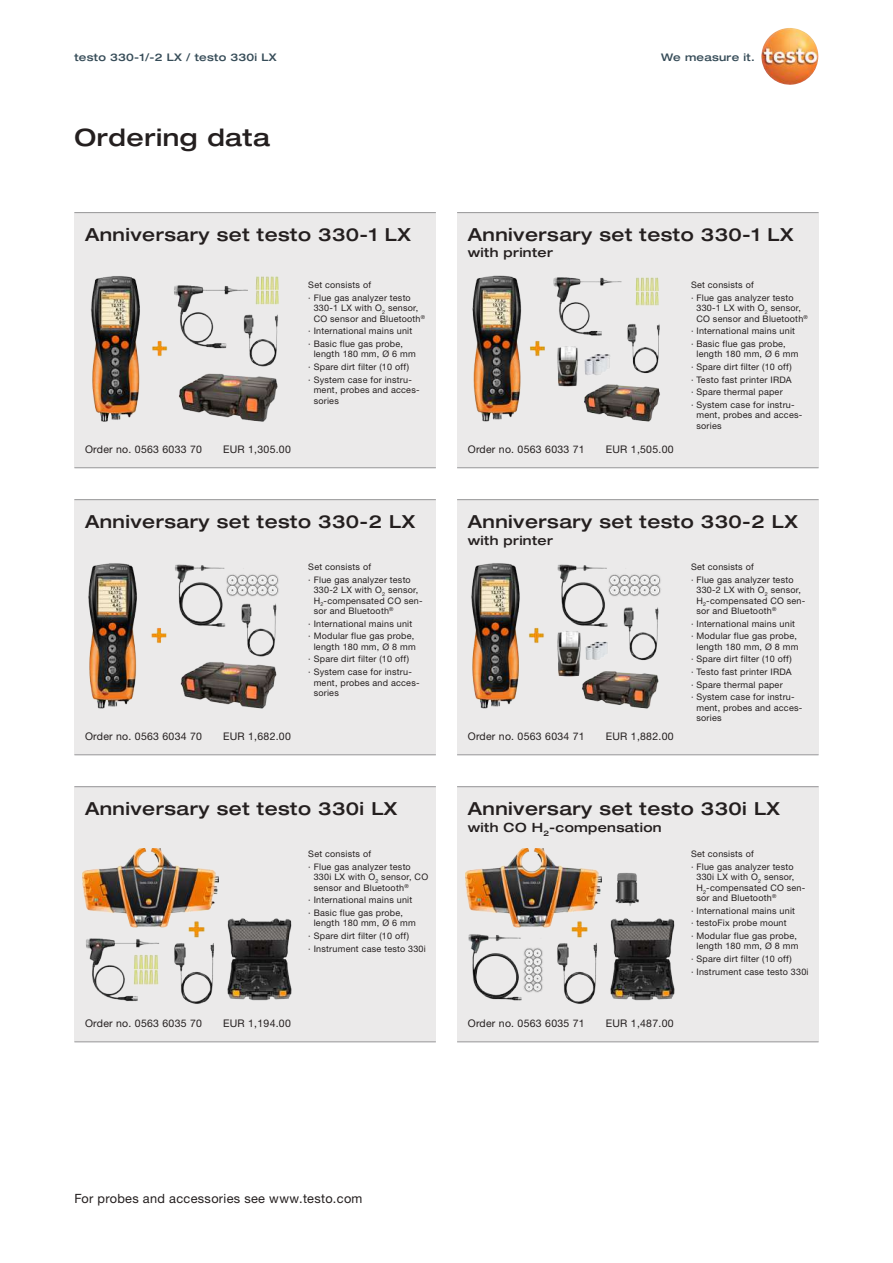
<style>
.page{position:relative;width:893px;height:1263px;background:#fff}
.page>*{position:absolute;margin:0;border:0;box-sizing:border-box;transform-origin:0 0}
.t1{font:500 expanded 24px "Helvetica Neue LTW1 G";letter-spacing:.025em;color:#241f1f}
.t2{font:500 expanded 18px "Helvetica Neue LTW1 G";letter-spacing:.025em;color:#241f1f}
.t3{font:500 expanded 12.75px "Helvetica Neue LTW1 G";letter-spacing:.025em;color:#241f1f}
.t4{font:12.75px "Helvetica Neue LTW1 G";letter-spacing:.025em;color:#241f1f}
.t5{font:10.5px "Helvetica Neue LTW1 G";letter-spacing:.025em;color:#241f1f}
.t6{font:500 expanded 10.5px "Helvetica Neue LTW1 G";letter-spacing:.025em;color:#364c58}
.t7{font:9px/12.6px "Helvetica Neue LTW1 G";letter-spacing:.025em;color:#241f1f}
</style>
<div class="page">
<img style="left:761px;top:28px;width:57px;height:57px">
<div style="left:457px;top:213px;width:362px;height:255px;background:#ebeaea"></div>
<div style="left:74px;top:213px;width:362px;height:255px;background:#ebeaea"></div>
<hr style="left:457px;top:467px;width:362px;height:1px;background:#969698">
<hr style="left:74px;top:467px;width:362px;height:1px;background:#969698">
<hr style="left:457px;top:212px;width:362px;height:1px;background:#969698">
<hr style="left:74px;top:212px;width:362px;height:1px;background:#969698">
<div style="left:457px;top:500px;width:362px;height:255px;background:#ebeaea"></div>
<div style="left:74px;top:500px;width:362px;height:255px;background:#ebeaea"></div>
<hr style="left:457px;top:754px;width:362px;height:1px;background:#969698">
<hr style="left:74px;top:754px;width:362px;height:1px;background:#969698">
<hr style="left:457px;top:499px;width:362px;height:1px;background:#969698">
<hr style="left:74px;top:499px;width:362px;height:1px;background:#969698">
<div style="left:457px;top:787px;width:362px;height:255px;background:#ebeaea"></div>
<div style="left:74px;top:787px;width:362px;height:255px;background:#ebeaea"></div>
<hr style="left:457px;top:1041px;width:362px;height:1px;background:#969698">
<hr style="left:74px;top:1041px;width:362px;height:1px;background:#969698">
<hr style="left:457px;top:786px;width:362px;height:1px;background:#969698">
<hr style="left:74px;top:786px;width:362px;height:1px;background:#969698">
<img style="left:472px;top:275px;width:188px;height:147px">
<img style="left:91px;top:276px;width:188px;height:146px">
<img style="left:88px;top:563px;width:191px;height:146px">
<img style="left:83px;top:848px;width:209px;height:156px">
<img style="left:466px;top:848px;width:209px;height:156px">
<img style="left:471px;top:563px;width:190px;height:146px">
<p class="t6" style="left:74px;top:51px;width:204px">testo 330-1/-2 LX / testo 330i LX</p>
<p class="t6" style="left:661px;top:51px;width:95px">We measure it.</p>
<h1 class="t1" style="left:74px;top:122px;width:197px">Ordering data</h1>
<h2 class="t2" style="left:85px;top:223px;width:327px">Anniversary set testo 330-1 LX</h2>
<p class="t7" style="left:308px;top:278px;width:104px">Set consists of<br>· Flue gas analyzer testo</p>
<p class="t7" style="left:314px;top:303px;width:113px;line-height:10.5px">330-1 LX with O<sub>2</sub> sensor,<br>CO sensor and Bluetooth<sup>®</sup></p>
<p class="t7" style="left:308px;top:325px;width:106px">· International mains unit · Basic flue gas probe,</p>
<p class="t7" style="left:308px;top:348px;width:109px;text-indent:5px">length 180 mm, Ø 6 mm · Spare dirt filter (10 off)<br>· System case for instru-</p>
<p class="t7" style="left:314px;top:385px;width:107px;line-height:10.5px">ment, probes and acces&shy;sories</p>
<h2 class="t2" style="left:468px;top:223px;width:327px">Anniversary set testo 330-1 LX</h2>
<h3 class="t3" style="left:468px;top:245px;width:87px">with printer</h3>
<p class="t7" style="left:691px;top:278px;width:104px">Set consists of<br>· Flue gas analyzer testo</p>
<p class="t7" style="left:696px;top:303px;width:113px;line-height:10.5px">330-1 LX with O<sub>2</sub> sensor,<br>CO sensor and Bluetooth<sup>®</sup></p>
<p class="t7" style="left:691px;top:325px;width:106px">· International mains unit · Basic flue gas probe,</p>
<p class="t7" style="left:691px;top:348px;width:109px;text-indent:5px">length 180 mm, Ø 6 mm · Spare dirt filter (10 off)<br>· Testo fast printer IRDA<br>· Spare thermal paper<br>· System case for instru-</p>
<p class="t7" style="left:696px;top:410px;width:107px;line-height:10.5px">ment, probes and acces&shy;sories</p>
<p class="t5" style="left:85px;top:443px;width:119px">Order no. 0563 6033 70</p>
<p class="t5" style="left:468px;top:443px;width:119px">Order no. 0563 6033 71</p>
<p class="t5" style="left:223px;top:443px;width:69px">EUR 1,305.00</p>
<p class="t5" style="left:606px;top:443px;width:69px">EUR 1,505.00</p>
<h2 class="t2" style="left:85px;top:510px;width:331px">Anniversary set testo 330-2 LX</h2>
<p class="t7" style="left:308px;top:560px;width:104px">Set consists of<br>· Flue gas analyzer testo</p>
<p class="t7" style="left:314px;top:584px;width:110px;line-height:10.5px">330-2 LX with O<sub>2</sub> sensor,<br>H<sub>2</sub>-compensated CO sen&shy;sor and Bluetooth<sup>®</sup></p>
<p class="t7" style="left:308px;top:617px;width:108px">· International mains unit · Modular flue gas probe,</p>
<p class="t7" style="left:308px;top:640px;width:109px;text-indent:5px">length 180 mm, Ø 8 mm · Spare dirt filter (10 off)<br>· System case for instru-</p>
<p class="t7" style="left:314px;top:677px;width:107px;line-height:10.5px">ment, probes and acces&shy;sories</p>
<h2 class="t2" style="left:468px;top:510px;width:331px">Anniversary set testo 330-2 LX</h2>
<h3 class="t3" style="left:468px;top:532px;width:87px">with printer</h3>
<p class="t7" style="left:691px;top:560px;width:104px">Set consists of<br>· Flue gas analyzer testo</p>
<p class="t7" style="left:696px;top:584px;width:110px;line-height:10.5px">330-2 LX with O<sub>2</sub> sensor,<br>H<sub>2</sub>-compensated CO sen&shy;sor and Bluetooth<sup>®</sup></p>
<p class="t7" style="left:691px;top:617px;width:108px">· International mains unit · Modular flue gas probe,</p>
<p class="t7" style="left:691px;top:640px;width:109px;text-indent:5px">length 180 mm, Ø 8 mm · Spare dirt filter (10 off)<br>· Testo fast printer IRDA<br>· Spare thermal paper<br>· System case for instru-</p>
<p class="t7" style="left:696px;top:702px;width:107px;line-height:10.5px">ment, probes and acces&shy;sories</p>
<p class="t5" style="left:85px;top:730px;width:119px">Order no. 0563 6034 70</p>
<p class="t5" style="left:468px;top:730px;width:119px">Order no. 0563 6034 71</p>
<p class="t5" style="left:223px;top:730px;width:69px">EUR 1,682.00</p>
<p class="t5" style="left:606px;top:730px;width:69px">EUR 1,882.00</p>
<h2 class="t2" style="left:85px;top:797px;width:314px">Anniversary set testo 330i LX</h2>
<h2 class="t2" style="left:468px;top:797px;width:314px">Anniversary set testo 330i LX</h2>
<h3 class="t3" style="left:468px;top:819px;width:195px">with CO H<sub>2</sub>-compensation</h3>
<p class="t7" style="left:308px;top:847px;width:104px">Set consists of<br>· Flue gas analyzer testo</p>
<p class="t7" style="left:314px;top:871px;width:116px;line-height:10.5px">330i LX with O<sub>2</sub> sensor, CO sensor and Bluetooth<sup>®</sup></p>
<p class="t7" style="left:308px;top:894px;width:106px">· International mains unit · Basic flue gas probe,</p>
<p class="t7" style="left:308px;top:917px;width:119px;text-indent:5px">length 180 mm, Ø 6 mm<br>· Spare dirt filter (10 off)<br>· Instrument case testo 330i</p>
<p class="t5" style="left:85px;top:1017px;width:119px">Order no. 0563 6035 70</p>
<p class="t5" style="left:468px;top:1017px;width:119px">Order no. 0563 6035 71</p>
<p class="t5" style="left:223px;top:1017px;width:69px">EUR 1,194.00</p>
<p class="t5" style="left:606px;top:1017px;width:69px">EUR 1,487.00</p>
<p class="t7" style="left:691px;top:847px;width:104px">Set consists of<br>· Flue gas analyzer testo</p>
<p class="t7" style="left:696px;top:871px;width:110px;line-height:10.5px">330i LX with O<sub>2</sub> sensor,<br>H<sub>2</sub>-compensated CO sen&shy;sor and Bluetooth<sup>®</sup></p>
<p class="t7" style="left:691px;top:904px;width:108px">· International mains unit · testoFix probe mount<br>· Modular flue gas probe,</p>
<p class="t7" style="left:691px;top:940px;width:119px;text-indent:5px">length 180 mm, Ø 8 mm<br>· Spare dirt filter (10 off)<br>· Instrument case testo 330i</p>
<h3 class="t4" style="left:74px;top:1191px;width:290px">For probes and accessories see www.testo.com</h3>
</div>
